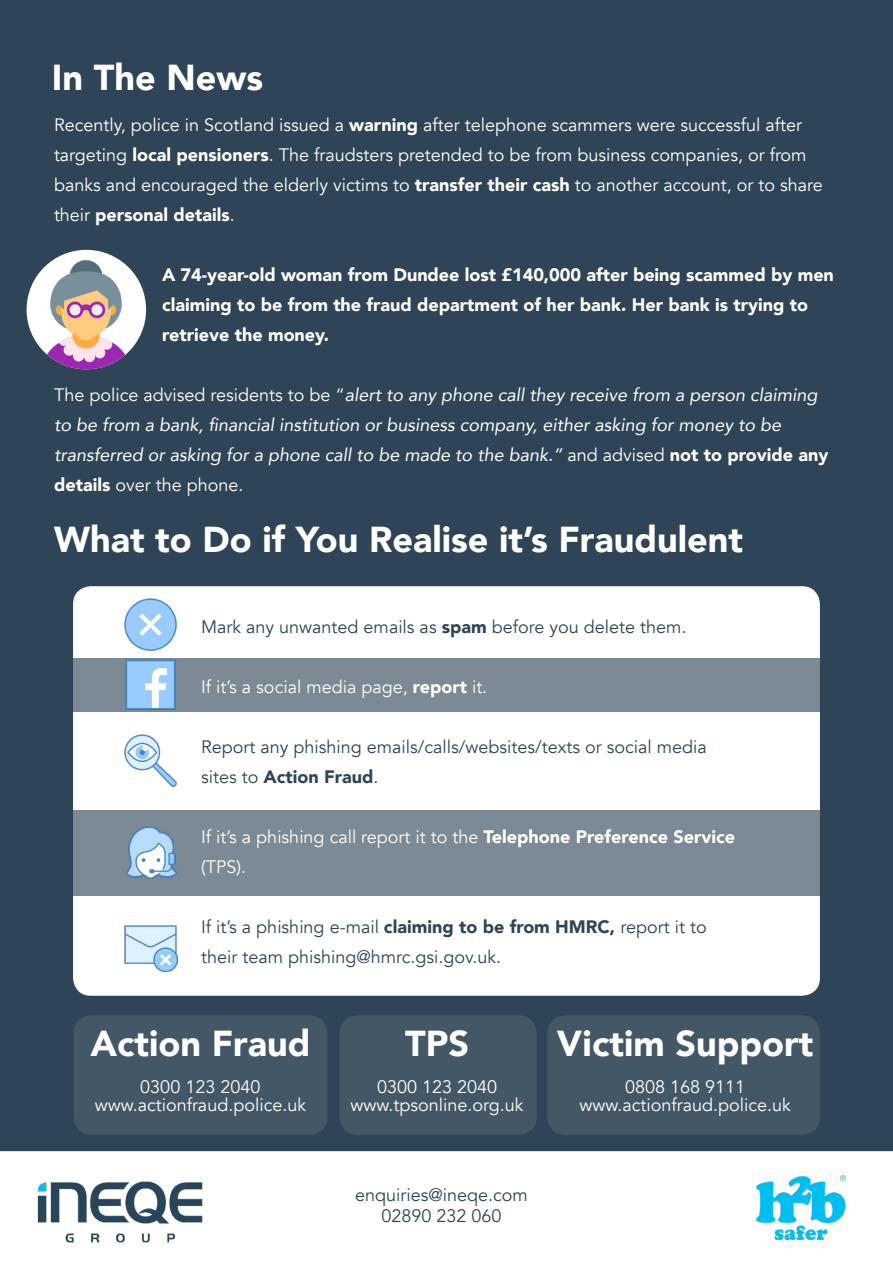
<style>
.page{position:relative;width:893px;height:1263px;background:#fff}
.page>*{position:absolute;margin:0;border:0;box-sizing:border-box;transform-origin:0 0}
.t1{font:900 36px "Avenir";color:#fff}
.t2{font:18px/30px "Avenir";color:#fff}
.t3{font:italic 18px/30px "Avenir";color:#fff}
.t4{font:18px/30px "Avenir";color:#2f4557}
.t5{font:900 18px/30px "Avenir";color:#fff}
.s1{font-weight:900}
.s2{font-style:normal}
.s3{font-weight:900;font-style:normal}
</style>
<div class="page">
<div style="left:0;top:0;width:893px;height:1151px;background:#2f4557"></div>
<img style="left:37px;top:1181px;width:166px;height:62px">
<img style="left:757px;top:1175px;width:88px;height:64px">
<img style="left:27px;top:250px;width:119px;height:119px;border-radius:60px">
<div style="left:73px;top:586px;width:747px;height:410px;background:#fff;border-radius:18px"></div>
<div style="left:73px;top:658px;width:747px;height:53px;background:#7c8a95"></div>
<div style="left:69px;top:810px;width:776px;height:85px;background:#7c8a95"></div>
<img style="left:124px;top:598px;width:53px;height:53px">
<img style="left:125px;top:660px;width:51px;height:50px">
<img style="left:124px;top:734px;width:53px;height:53px">
<img style="left:126px;top:826px;width:51px;height:53px">
<img style="left:124px;top:925px;width:53px;height:46px">
<div style="left:74px;top:1015px;width:253px;height:120px;background:#435767;border-radius:18px"></div>
<div style="left:340px;top:1015px;width:197px;height:120px;background:#435767;border-radius:18px"></div>
<div style="left:547px;top:1015px;width:273px;height:120px;background:#435767;border-radius:18px"></div>
<p class="t1" style="left:52px;top:47px;width:213px">In The News</p>
<p class="t2" style="left:54px;top:110px;width:770px">Recently, police in Scotland issued a <span class="s1">warning</span> after telephone scammers were successful after targeting <span class="s1">local pensioners</span>. The fraudsters pretended to be from business companies, or from banks and encouraged the elderly victims to <span class="s1">transfer their cash</span> to another account, or to share their <span class="s1">personal details</span>.</p>
<p class="t5" style="left:162px;top:259px;width:673px">A 74-year-old woman from Dundee lost £140,000 after being scammed by men claiming to be from the fraud department of her bank. Her bank is trying to retrieve the money.</p>
<p class="t3" style="left:54px;top:379px;width:776px"><span class="s2">The police advised residents to be “</span>alert to any phone call they receive from a person claiming to be from a bank, financial institution or business company, either asking for money to be transferred or asking for a phone call to be made to the bank.” <span class="s2">and advised</span> <span class="s3">not to provide any details</span> <span class="s2">over the phone.</span></p>
<p class="t1" style="left:54px;top:508px;width:691px">What to Do if You Realise it’s Fraudulent</p>
<p class="t4" style="left:201px;top:612px;width:487px">Mark any unwanted emails as <span class="s1">spam</span> before you delete them.</p>
<p class="t2" style="left:201px;top:672px;width:288px">If it’s a social media page, <span class="s1">report</span> it.</p>
<p class="t4" style="left:201px;top:732px;width:507px">Report any phishing emails/calls/websites/texts or social media sites to <span class="s1">Action Fraud</span>.</p>
<p class="t2" style="left:201px;top:822px;width:535px">If it’s a phishing call report it to the <span class="s1">Telephone Preference Service </span>(TPS).</p>
<p class="t4" style="left:201px;top:912px;width:507px">If it’s a phishing e-mail <span class="s1">claiming to be from HMRC,</span> report it to their team phishing@hmrc.gsi.gov.uk.</p>
<p class="t1" style="left:90px;top:1013px;width:221px">Action Fraud</p>
<p class="t2" style="left:140px;top:1072px;width:122px">0300 123 2040</p>
<p class="t2" style="left:95px;top:1090px;width:213px">www.actionfraud.police.uk</p>
<p class="t1" style="left:405px;top:1013px;width:66px">TPS</p>
<p class="t2" style="left:377px;top:1072px;width:122px">0300 123 2040</p>
<p class="t2" style="left:351px;top:1090px;width:174px">www.tpsonline.org.uk</p>
<p class="t4" style="left:355px;top:1180px;width:174px">enquiries@ineqe.com</p>
<p class="t4" style="left:381px;top:1201px;width:122px">02890 232 060</p>
<p class="t1" style="left:557px;top:1013px;width:258px">Victim Support</p>
<p class="t2" style="left:625px;top:1072px;width:122px">0808 168 9111</p>
<p class="t2" style="left:579px;top:1090px;width:213px">www.actionfraud.police.uk</p>
</div>
